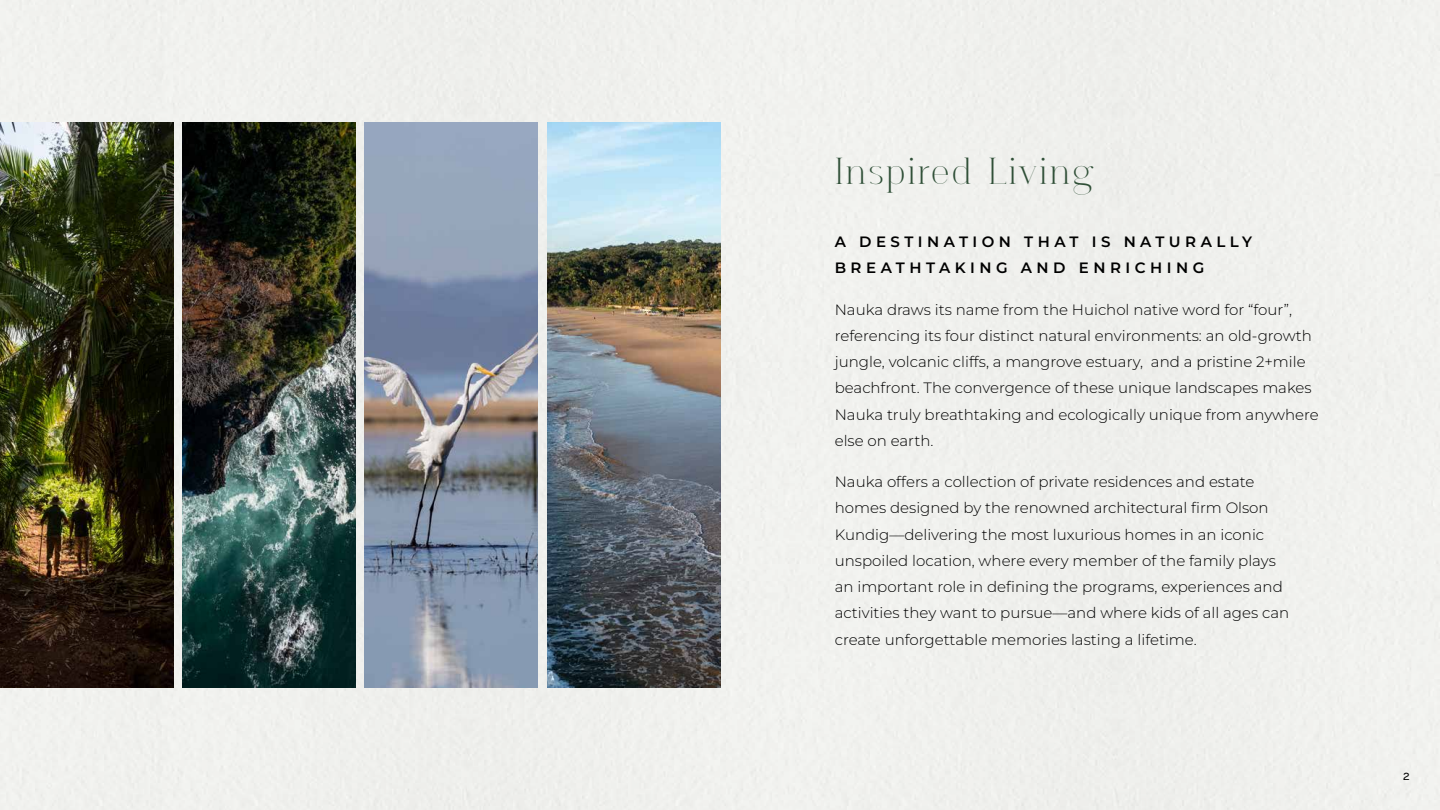
<style>
.page{position:relative;width:1440px;height:810px;background:#f0f1ee}
.page>*{position:absolute;margin:0;border:0;box-sizing:border-box;transform-origin:0 0}
.t1{font:37.5px "Afterglow";letter-spacing:.05em;color:#2f4f37}
.t2{font:300 15px/26.2px "Montserrat";color:#000}
.t3{font:600 15px/26.2px "Montserrat";letter-spacing:.3em;color:#000}
.t4{font:11.25px "Nord";color:#000}
</style>
<div class="page">
<img style="left:0;top:122px;width:173px;height:566px">
<img style="left:364px;top:122px;width:174px;height:566px">
<img style="left:182px;top:122px;width:174px;height:566px">
<img style="left:548px;top:122px;width:173px;height:566px">
<h1 class="t1" style="left:835px;top:150px;width:259px">Inspired Living</h1>
<p class="t3" style="left:835px;top:228px;width:419px">A DESTINATION THAT IS NATURALLY<br>BREATHTAKING AND ENRICHING</p>
<p class="t2" style="left:835px;top:296px;width:486px">Nauka draws its name from the Huichol native word for “four”, referencing its four distinct natural environments: an old-growth jungle, volcanic cliffs, a mangrove estuary, and a pristine 2+mile beachfront. The convergence of these unique landscapes makes Nauka truly breathtaking and ecologically unique from anywhere else on earth.</p>
<p class="t2" style="left:835px;top:468px;width:456px">Nauka offers a collection of private residences and estate homes designed by the renowned architectural firm Olson Kundig—delivering the most luxurious homes in an iconic unspoiled location, where every member of the family plays an important role in defining the programs, experiences and activities they want to pursue—and where kids of all ages can create unforgettable memories lasting a lifetime.</p>
<p class="t4" style="left:1403px;top:770px;width:9px">2</p>
</div>
